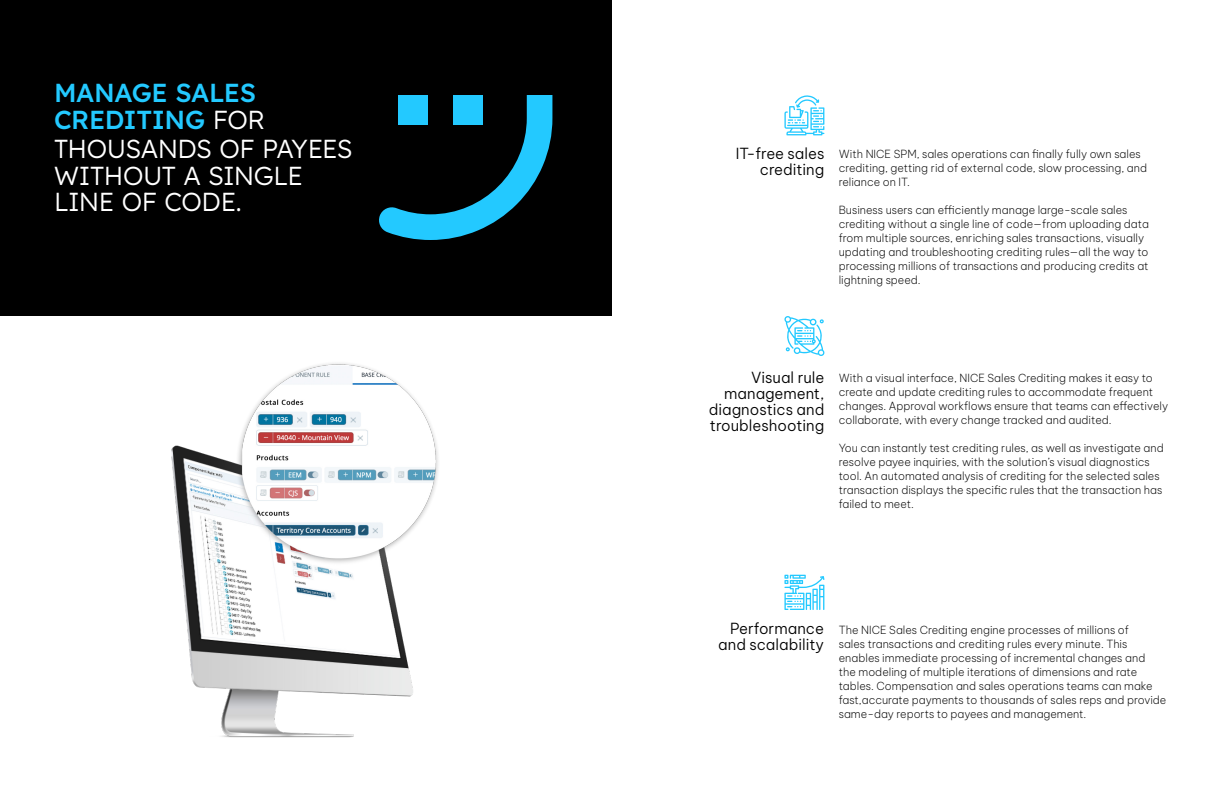
<style>
.page{position:relative;width:1224px;height:792px;background:#fff}
.page>*{position:absolute;margin:0;border:0;box-sizing:border-box;transform-origin:0 0}
.H2___Top_Title_35w{font:300 26px/26.8px "Lexend";letter-spacing:-.02em;color:#fff}
.H2___Top_Title_35w-2{font:26px/26.8px "Lexend";letter-spacing:-.015em;color:#23c9ff}
.title__text_15_17_al{font:300 15px/16px "Be Vietnam Pro";color:#000;text-align:right}
.body_text_11_13_be{font:200 11px/14px "Be Vietnam Pro";color:#000}
.s1{font-weight:300;color:#fff}
</style>
<div class="page">
<div style="left:0;top:0;width:612px;height:316px;background:#000"></div>
<svg style="left:379px;top:95px;width:173px;height:145px"></svg>
<img style="left:171px;top:363px;width:267px;height:375px">
<svg style="left:784px;top:95px;width:40px;height:40px"></svg>
<svg style="left:784px;top:316px;width:40px;height:40px"></svg>
<svg style="left:784px;top:575px;width:40px;height:35px"></svg>
<p class="H2___Top_Title_35w-2" style="left:54px;top:78px;width:212px">MANAGE SALES<br>CREDITING <span class="s1">FOR</span></p>
<p class="H2___Top_Title_35w" style="left:54px;top:134px;width:300px">THOUSANDS OF PAYEES<br>WITHOUT A SINGLE<br>LINE OF CODE.</p>
<p class="title__text_15_17_al" style="left:736px;top:144px;width:90px">IT-free sales crediting</p>
<p class="body_text_11_13_be" style="left:839px;top:146px;width:310px">With NICE SPM, sales operations can finally fully own sales crediting, getting rid of external code, slow processing, and reliance on IT.</p>
<p class="body_text_11_13_be" style="left:839px;top:202px;width:312px">Business users can efficiently manage large-scale sales crediting without a single line of code—from uploading data from multiple sources, enriching sales transactions, visually updating and troubleshooting crediting rules—all the way to processing millions of transactions and producing credits at lightning speed.</p>
<p class="title__text_15_17_al" style="left:709px;top:368px;width:117px">Visual rule management, diagnostics and troubleshooting</p>
<p class="body_text_11_13_be" style="left:839px;top:370px;width:331px">With a visual interface, NICE Sales Crediting makes it easy to create and update crediting rules to accommodate frequent changes. Approval workflows ensure that teams can effectively collaborate, with every change tracked and audited.</p>
<p class="body_text_11_13_be" style="left:839px;top:440px;width:326px">You can instantly test crediting rules, as well as investigate and resolve payee inquiries, with the solution’s visual diagnostics tool. An automated analysis of crediting for the selected sales transaction displays the specific rules that the transaction has failed to meet.</p>
<p class="title__text_15_17_al" style="left:718px;top:619px;width:107px">Performance and scalability</p>
<p class="body_text_11_13_be" style="left:839px;top:622px;width:329px">The NICE Sales Crediting engine processes of millions of<br>sales transactions and crediting rules every minute. This enables immediate processing of incremental changes and<br>the modeling of multiple iterations of dimensions and rate tables. Compensation and sales operations teams can make fast,accurate payments to thousands of sales reps and provide same-day reports to payees and management.</p>
</div>
